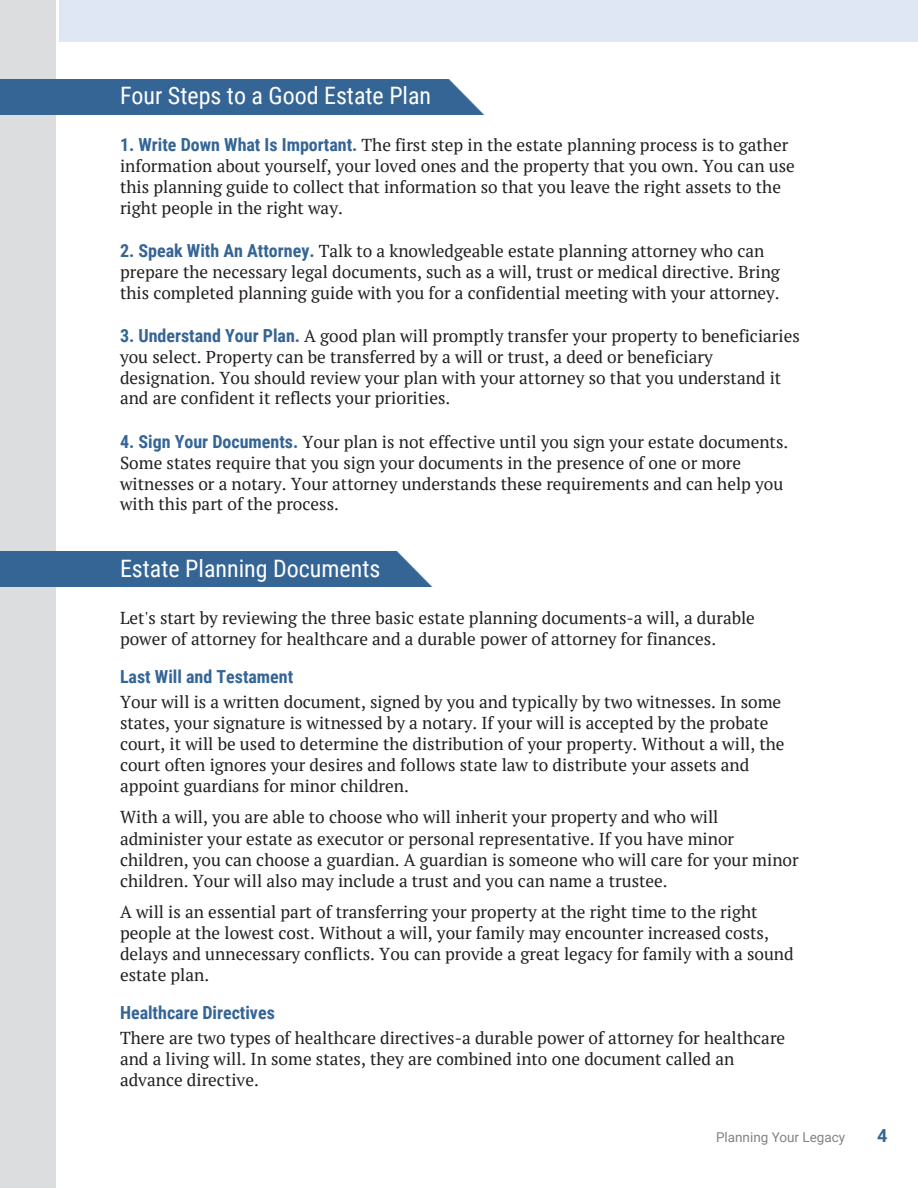
<style>
.page{position:relative;width:918px;height:1188px;background:#fff}
.page>*{position:absolute;margin:0;border:0;box-sizing:border-box;transform-origin:0 0}
.t1{font:24px "Roboto Condensed";color:#fff}
.t2{font:700 18px "Roboto Condensed";color:#356595}
.t3{font:700 18px "Roboto";color:#356595}
.t4{font:17.25px/20.9px "PT Serif";color:#231f20}
.t5{font:13.5px "Roboto";color:#808285}
.s1{font-family:"Roboto Condensed";font-weight:700;font-size:18px;color:#356595}
</style>
<div class="page">
<div style="left:58px;top:0;width:860px;height:42px;background:#dfe7f4"></div>
<div style="left:0;top:0;width:56px;height:1188px;background:#dcdddf"></div>
<div style="left:0;top:79px;width:485px;height:36px;background:#356595"></div>
<div style="left:0;top:551px;width:433px;height:36px;background:#356595"></div>
<img style="left:449px;top:79px;width:36px;height:36px">
<img style="left:397px;top:551px;width:36px;height:36px">
<p class="t1" style="left:120px;top:79px;width:313px">Four Steps to a Good Estate Plan</p>
<p class="t4" style="left:120px;top:134px;width:676px"><span class="s1">1. Write Down What Is Important.</span> The first step in the estate planning process is to gather information about yourself, your loved ones and the property that you own. You can use this planning guide to collect that information so that you leave the right assets to the right people in the right way.</p>
<p class="t4" style="left:120px;top:240px;width:661px"><span class="s1">2. Speak With An Attorney.</span> Talk to a knowledgeable estate planning attorney who can prepare the necessary legal documents, such as a will, trust or medical directive. Bring this completed planning guide with you for a confidential meeting with your attorney.</p>
<p class="t4" style="left:120px;top:325px;width:681px"><span class="s1">3. Understand Your Plan.</span> A good plan will promptly transfer your property to beneficiaries you select. Property can be transferred by a will or trust, a deed or beneficiary designation. You should review your plan with your attorney so that you understand it and are confident it reflects your priorities.</p>
<p class="t4" style="left:120px;top:431px;width:670px"><span class="s1">4. Sign Your Documents.</span> Your plan is not effective until you sign your estate documents.<br>Some states require that you sign your documents in the presence of one or more witnesses or a notary. Your attorney understands these requirements and can help you with this part of the process.</p>
<p class="t1" style="left:120px;top:552px;width:262px">Estate Planning Documents</p>
<p class="t4" style="left:120px;top:607px;width:636px">Let's start by reviewing the three basic estate planning documents-a will, a durable power of attorney for healthcare and a durable power of attorney for finances.</p>
<p class="t2" style="left:120px;top:664px;width:175px">Last Will and Testament</p>
<p class="t4" style="left:120px;top:691px;width:666px">Your will is a written document, signed by you and typically by two witnesses. In some states, your signature is witnessed by a notary. If your will is accepted by the probate court, it will be used to determine the distribution of your property. Without a will, the court often ignores your desires and follows state law to distribute your assets and appoint guardians for minor children.</p>
<p class="t4" style="left:120px;top:807px;width:680px">With a will, you are able to choose who will inherit your property and who will administer your estate as executor or personal representative. If you have minor children, you can choose a guardian. A guardian is someone who will care for your minor children. Your will also may include a trust and you can name a trustee.</p>
<p class="t4" style="left:120px;top:901px;width:675px">A will is an essential part of transferring your property at the right time to the right people at the lowest cost. Without a will, your family may encounter increased costs, delays and unnecessary conflicts. You can provide a great legacy for family with a sound estate plan.</p>
<p class="t2" style="left:120px;top:1000px;width:156px">Healthcare Directives</p>
<p class="t4" style="left:120px;top:1027px;width:667px">There are two types of healthcare directives-a durable power of attorney for healthcare and a living will. In some states, they are combined into one document called an advance directive.</p>
<p class="t5" style="left:716px;top:1128px;width:131px">Planning Your Legacy</p>
<p class="t3" style="left:877px;top:1123px;width:12px">4</p>
</div>
